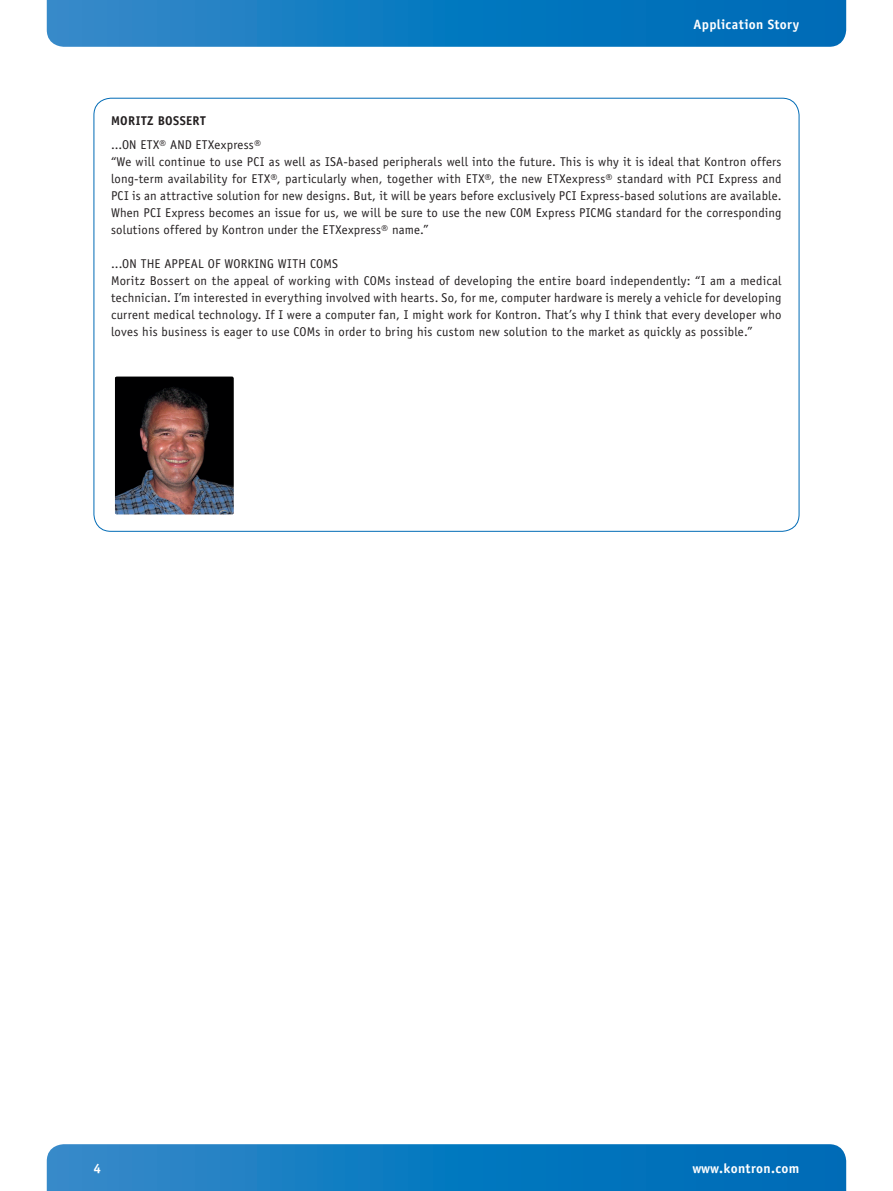
<style>
.page{position:relative;width:893px;height:1191px;background:#fff}
.page>*{position:absolute;margin:0;border:0;box-sizing:border-box;transform-origin:0 0}
.t1{font:700 13.5px "Officina Sans";letter-spacing:.025em;color:#fff}
.t2{font:12.75px/17px "Officina Sans";letter-spacing:.02em;color:#231f20}
.t3{font:700 12.75px "Officina Sans";letter-spacing:.03em;color:#231f20}
</style>
<div class="page">
<svg style="left:47px;top:0;width:799px;height:47px;background:#117ac0"></svg>
<svg style="left:47px;top:1144px;width:799px;height:47px;background:#117ac0"></svg>
<img style="left:115px;top:376px;width:119px;height:138px;border-radius:2px">
<p class="t1" style="left:693px;top:19px;width:108px">Application Story</p>
<p class="t3" style="left:111px;top:116px;width:96px">MORITZ BOSSERT</p>
<p class="t2" style="left:111px;top:137px;width:672px">...ON ETX® AND ETXexpress®<br>“We will continue to use PCI as well as ISA-based peripherals well into the future. This is why it is ideal that Kontron offers long-term availability for ETX®, particularly when, together with ETX®, the new ETXexpress® standard with PCI Express and PCI is an attractive solution for new designs. But, it will be years before exclusively PCI Express-based solutions are available.<br>When PCI Express becomes an issue for us, we will be sure to use the new COM Express PICMG standard for the corresponding solutions offered by Kontron under the ETXexpress® name.”</p>
<p class="t2" style="left:111px;top:256px;width:672px">...ON THE APPEAL OF WORKING WITH COMS<br>Moritz Bossert on the appeal of working with COMs instead of developing the entire board independently: “I am a medical technician. I’m interested in everything involved with hearts. So, for me, computer hardware is merely a vehicle for developing current medical technology. If I were a computer fan, I might work for Kontron. That’s why I think that every developer who loves his business is eager to use COMs in order to bring his custom new solution to the market as quickly as possible.”</p>
<p class="t1" style="left:94px;top:1163px;width:9px">4</p>
<p class="t1" style="left:692px;top:1163px;width:109px">www.kontron.com</p>
</div>
